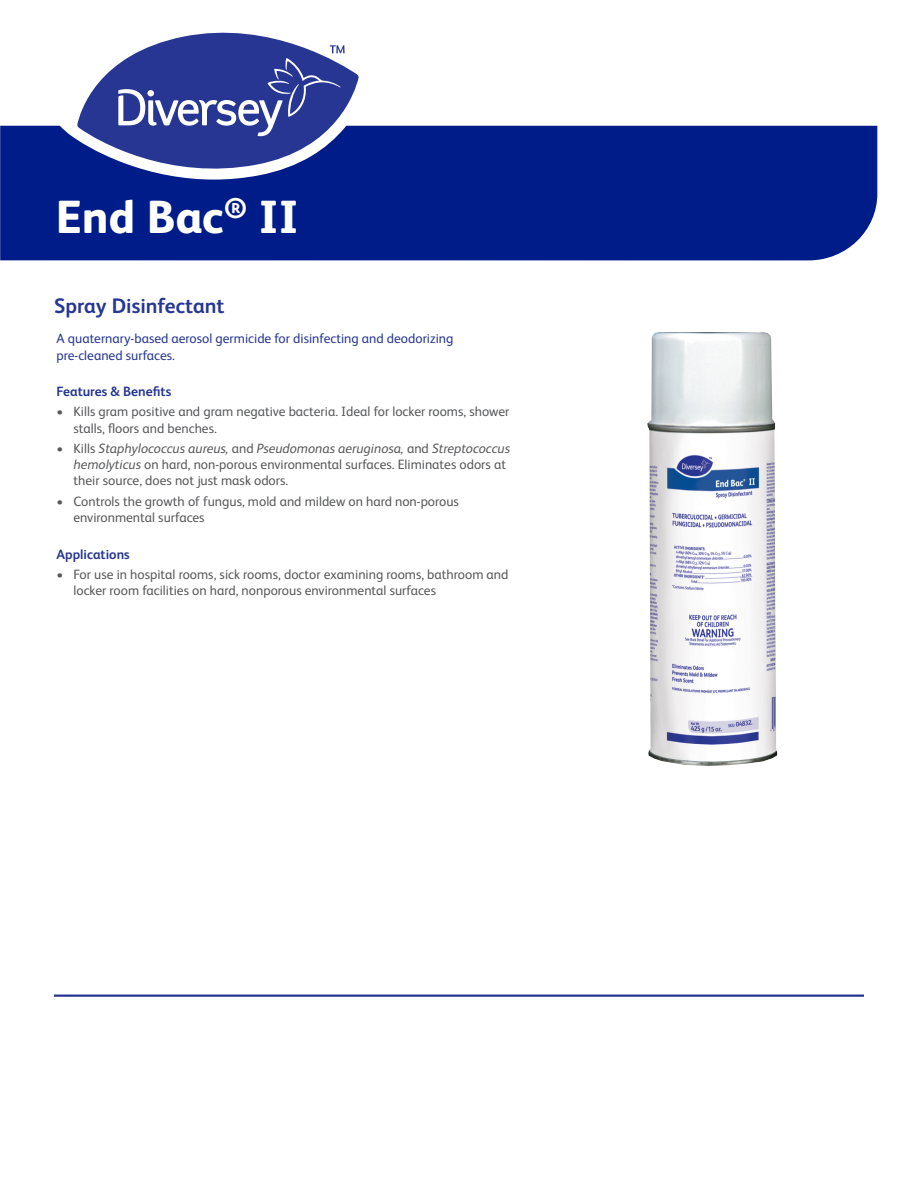
<style>
.page{position:relative;width:918px;height:1188px;background:#fff}
.page>*{position:absolute;margin:0;border:0;box-sizing:border-box;transform-origin:0 0}
.Fancy_Name_page_1{font:800 46.5px "FS Albert Pro";color:#fff}
.Product_Descriptor_p{font:700 21px "FS Albert Pro";color:#263692}
.t1{font:13.5px/16.2px "FS Albert Pro";color:#57585a}
.Intro_sentence_page{font:13.5px/16.2px "FS Albert Pro";color:#263692}
.Section_headings{font:700 13.5px "FS Albert Pro";color:#263692}
.s1{font-style:italic}
</style>
<div class="page">
<div style="left:0;top:126px;width:877px;height:134px;background:#001c88"></div>
<hr style="left:54px;top:995px;width:810px;height:2px;background:#263692">
<img style="left:647px;top:332px;width:130px;height:434px">
<svg style="left:57px;top:125px;width:317px;height:55px;background:#142e91"></svg>
<svg style="left:77px;top:32px;width:282px;height:149px"></svg>
<svg style="left:118px;top:45px;width:227px;height:91px;background:#4b58a4"></svg>
<p class="Fancy_Name_page_1" style="left:56px;top:180px;width:244px">End Bac<sup>®</sup> II</p>
<p class="Product_Descriptor_p" style="left:54px;top:291px;width:172px">Spray Disinfectant</p>
<p class="Intro_sentence_page" style="left:57px;top:330px;width:398px">A quaternary-based aerosol germicide for disinfecting and deodorizing pre‑cleaned surfaces.</p>
<p class="Section_headings" style="left:57px;top:382px;width:116px">Features &amp; Benefits</p>
<p class="t1" style="left:74px;top:403px;width:437px;text-indent:-17px">• Kills gram positive and gram negative bacteria. Ideal for locker rooms, shower stalls, floors and benches.</p>
<p class="t1" style="left:74px;top:439px;width:438px;text-indent:-17px">• Kills <span class="s1">Staphylococcus aureus,</span> and <span class="s1">Pseudomonas aeruginosa,</span> and <span class="s1">Streptococcus hemolyticus</span> on hard, non-porous environmental surfaces. Eliminates odors at their source, does not just mask odors.</p>
<p class="t1" style="left:74px;top:492px;width:387px;text-indent:-17px">• Controls the growth of fungus, mold and mildew on hard non-porous environmental surfaces</p>
<p class="Section_headings" style="left:57px;top:544px;width:75px">Applications</p>
<p class="t1" style="left:74px;top:565px;width:436px;text-indent:-17px">• For use in hospital rooms, sick rooms, doctor examining rooms, bathroom and locker room facilities on hard, nonporous environmental surfaces</p>
</div>
